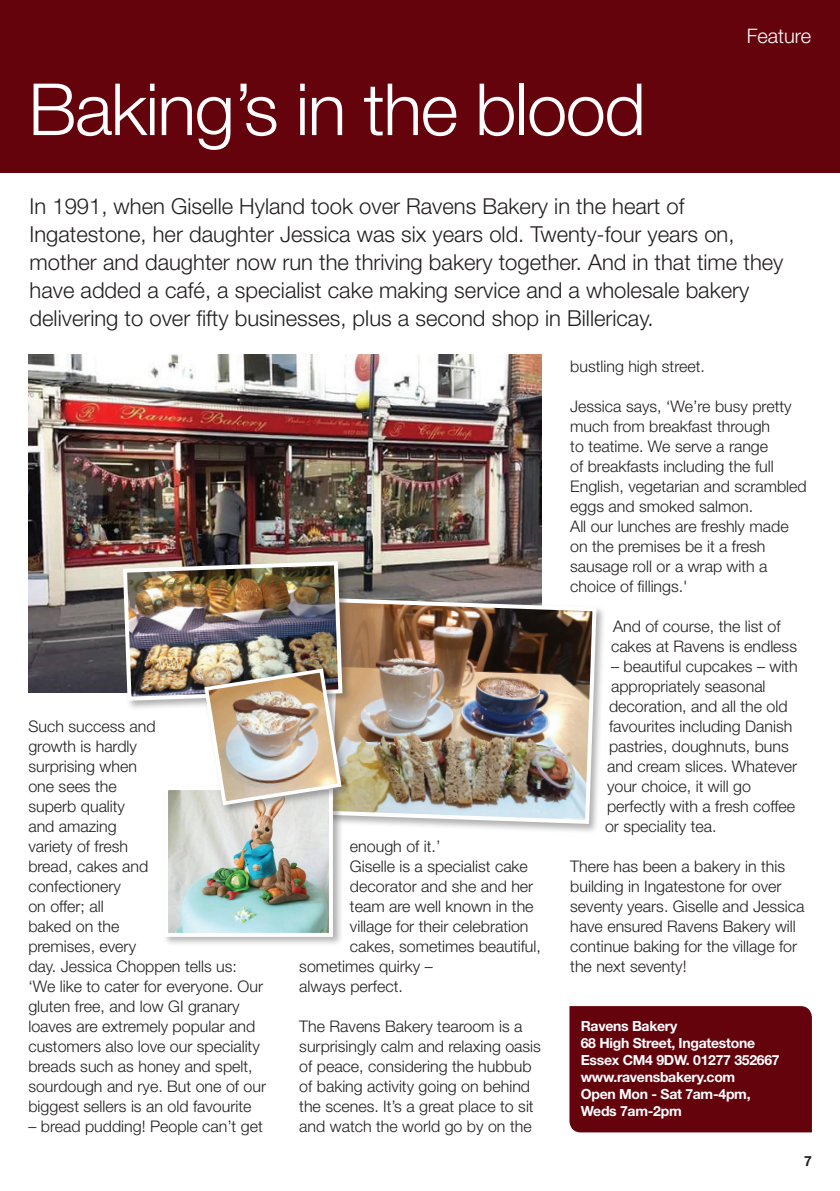
<style>
.page{position:relative;width:840px;height:1191px;background:#fff}
.page>*{position:absolute;margin:0;border:0;box-sizing:border-box;transform-origin:0 0}
.t1{font:300 72px "Helvetica Neue LT Std";letter-spacing:-.02em;color:#fff}
.t2{font:300 22px/28px "Helvetica Neue LT Std";color:#231f20}
.t3{font:300 20px "Helvetica Neue LT Std";color:#fff}
.t4{font:300 16px/20px "Helvetica Neue LT Std";color:#231f20}
.t5{font:700 14px/17px "Helvetica Neue LT Std";letter-spacing:-.02em;color:#fff}
.t6{font:700 14px "Helvetica Neue";color:#231f20}
</style>
<div class="page">
<div style="left:0;top:0;width:839px;height:172px;background:#65030c"></div>
<div style="left:569px;top:1006px;width:242px;height:126px;background:#65030c"></div>
<img style="left:28px;top:355px;width:512px;height:337px">
<div style="left:326px;top:597px;width:280px;height:236px;background:#231f20;opacity:.35"></div>
<img style="left:342px;top:596px;width:256px;height:230px">
<div style="left:162px;top:784px;width:180px;height:162px;background:#231f20;opacity:.35"></div>
<img style="left:169px;top:807px;width:159px;height:125px">
<div style="left:164px;top:786px;width:169px;height:151px;border:4px solid #fff"></div>
<div style="left:121px;top:560px;width:231px;height:150px;background:#231f20;opacity:.35"></div>
<div style="left:203px;top:667px;width:148px;height:147px;background:#231f20;opacity:.35"></div>
<img style="left:121px;top:559px;width:223px;height:248px">
<p class="t1" style="left:28px;top:65px;width:618px">Baking’s in the blood</p>
<p class="t3" style="left:746px;top:23px;width:66px">Feature</p>
<p class="t2" style="left:30px;top:192px;width:755px">In 1991, when Giselle Hyland took over Ravens Bakery in the heart of Ingatestone, her daughter Jessica was six years old. Twenty-four years on, mother and daughter now run the thriving bakery together. And in that time they have added a café, a specialist cake making service and a wholesale bakery delivering to over fifty businesses, plus a second shop in Billericay.</p>
<p class="t4" style="left:28px;top:716px;width:239px">Such success and<br>growth is hardly<br>surprising when<br>one sees the<br>superb quality<br>and amazing<br>variety of fresh<br>bread, cakes and<br>confectionery<br>on offer; all<br>baked on the<br>premises, every<br>day. Jessica Choppen tells us: ‘We like to cater for everyone. Our gluten free, and low GI granary loaves are extremely popular and customers also love our speciality breads such as honey and spelt, sourdough and rye. But one of our biggest sellers is an old favourite</p>
<p class="t4" style="left:28px;top:1116px;width:236px">– bread pudding! People can’t get</p>
<p class="t4" style="left:350px;top:836px;width:92px">enough of it.’</p>
<p class="t4" style="left:350px;top:856px;width:179px">Giselle is a specialist cake</p>
<p class="t4" style="left:350px;top:876px;width:185px">decorator and she and her</p>
<p class="t4" style="left:350px;top:896px;width:185px">team are well known in the</p>
<p class="t4" style="left:350px;top:916px;width:180px">village for their celebration</p>
<p class="t4" style="left:350px;top:936px;width:192px">cakes, sometimes beautiful,</p>
<p class="t4" style="left:299px;top:956px;width:135px">sometimes quirky –</p>
<p class="t4" style="left:299px;top:976px;width:105px">always perfect.</p>
<p class="t4" style="left:299px;top:1016px;width:243px">The Ravens Bakery tearoom is a surprisingly calm and relaxing oasis of peace, considering the hubbub of baking activity going on behind the scenes. It’s a great place to sit and watch the world go by on the</p>
<p class="t4" style="left:570px;top:356px;width:136px">bustling high street.</p>
<p class="t4" style="left:570px;top:396px;width:238px">Jessica says, ‘We’re busy pretty much from breakfast through<br>to teatime. We serve a range<br>of breakfasts including the full<br>English, vegetarian and scrambled eggs and smoked salmon.</p>
<p class="t4" style="left:570px;top:516px;width:220px">All our lunches are freshly made on the premises be it a fresh sausage roll or a wrap with a choice of fillings.'</p>
<p class="t4" style="left:610px;top:616px;width:187px">And of course, the list of cakes at Ravens is endless</p>
<p class="t4" style="left:610px;top:656px;width:188px">– beautiful cupcakes – with</p>
<p class="t4" style="left:610px;top:676px;width:156px">appropriately seasonal</p>
<p class="t4" style="left:608px;top:696px;width:180px">decoration, and all the old</p>
<p class="t4" style="left:608px;top:716px;width:185px">favourites including Danish</p>
<p class="t4" style="left:608px;top:736px;width:181px">pastries, doughnuts, buns</p>
<p class="t4" style="left:606px;top:756px;width:191px">and cream slices. Whatever</p>
<p class="t4" style="left:606px;top:776px;width:145px">your choice, it will go</p>
<p class="t4" style="left:606px;top:796px;width:189px">perfectly with a fresh coffee</p>
<p class="t4" style="left:604px;top:816px;width:113px">or speciality tea.</p>
<p class="t4" style="left:570px;top:856px;width:235px">There has been a bakery in this building in Ingatestone for over seventy years. Giselle and Jessica have ensured Ravens Bakery will continue baking for the village for the next seventy!</p>
<p class="t5" style="left:580px;top:1017px;width:98px">Ravens Bakery</p>
<p class="t5" style="left:580px;top:1034px;width:176px">68 High Street, Ingatestone</p>
<p class="t5" style="left:580px;top:1051px;width:200px">Essex CM4 9DW. 01277 352667</p>
<p class="t5" style="left:580px;top:1068px;width:156px">www.ravensbakery.com</p>
<p class="t5" style="left:580px;top:1085px;width:171px">Open Mon - Sat 7am-4pm,<br>Weds 7am-2pm</p>
<p class="t6" style="left:803px;top:1150px;width:9px">7</p>
</div>
